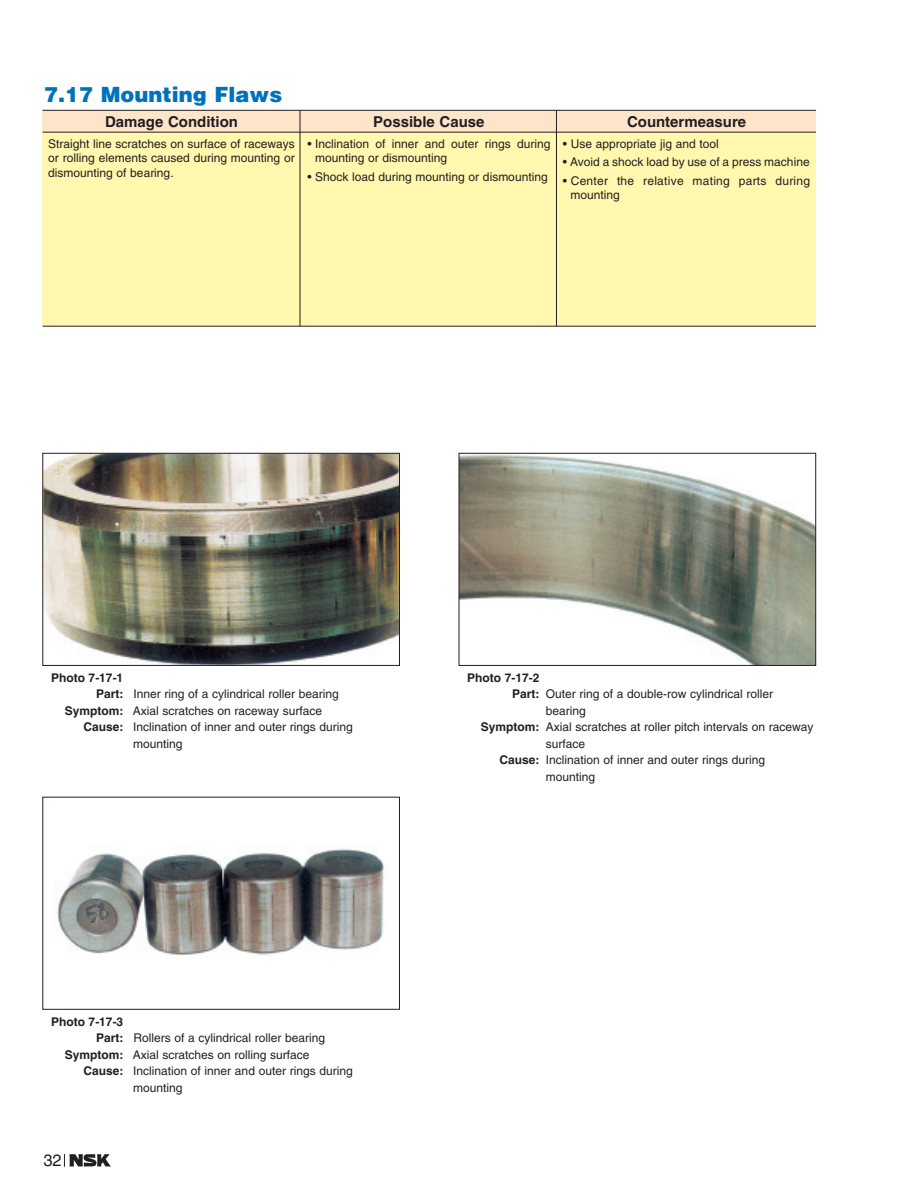
<style>
.page{position:relative;width:918px;height:1188px;background:#fff}
.page>*{position:absolute;margin:0;border:0;box-sizing:border-box;transform-origin:0 0}
.t1{font:900 21px "Helvetica";color:#0072bc}
.t2{font:16.5px "Helvetica";color:#231f20}
.t3{font:700 15px "Helvetica";color:#231f20}
.t4{font:12px/14.4px "Helvetica";color:#231f20;text-align:justify}
.t5{font:12px/14.4px "Helvetica";letter-spacing:.02em;color:#231f20}
.t6{font:700 12px "Helvetica";color:#231f20}
.s1{font-weight:700}
</style>
<div class="page">
<div style="left:43px;top:128px;width:773px;height:198px;background:#fff8ae"></div>
<div style="left:43px;top:111px;width:773px;height:21px;background:#fee5ca"></div>
<hr style="left:43px;top:326px;width:773px;height:1px;background:#231f20">
<hr style="left:300px;top:110px;width:1px;height:216px;background:#231f20">
<hr style="left:556px;top:110px;width:1px;height:216px;background:#231f20">
<hr style="left:43px;top:110px;width:773px;height:1px;background:#231f20">
<hr style="left:43px;top:132px;width:773px;height:1px;background:#231f20">
<svg style="left:64px;top:1154px;width:47px;height:13px"></svg>
<img style="left:45px;top:455px;width:353px;height:209px">
<div style="left:43px;top:453px;width:357px;height:213px;border:1px solid #231f20"></div>
<img style="left:461px;top:455px;width:353px;height:209px">
<div style="left:459px;top:453px;width:357px;height:213px;border:1px solid #231f20"></div>
<img style="left:57px;top:848px;width:328px;height:107px">
<div style="left:43px;top:797px;width:357px;height:213px;border:1px solid #231f20"></div>
<h1 class="t1" style="left:44px;top:82px;width:240px">7.17 Mounting Flaws</h1>
<p class="t3" style="left:105px;top:116px;width:134px">Damage Condition</p>
<p class="t4" style="left:48px;top:137px;width:248px">Straight line scratches on surface of raceways or rolling elements caused during mounting or dismounting of bearing.</p>
<p class="t3" style="left:373px;top:116px;width:113px">Possible Cause</p>
<p class="t4" style="left:315px;top:137px;width:237px;text-indent:-8px">• Inclination of inner and outer rings during mounting or dismounting</p>
<p class="t4" style="left:307px;top:170px;width:242px">• Shock load during mounting or dismounting</p>
<p class="t3" style="left:627px;top:116px;width:121px">Countermeasure</p>
<p class="t4" style="left:563px;top:137px;width:157px">• Use appropriate jig and tool</p>
<p class="t4" style="left:563px;top:156px;width:248px">• Avoid a shock load by use of a press machine</p>
<p class="t5" style="left:571px;top:175px;width:241px;text-indent:-8px">• Center the relative mating parts during mounting</p>
<p class="t6" style="left:51px;top:673px;width:74px">Photo 7-17-1</p>
<p class="t4" style="left:96px;top:688px;width:244px"><span class="s1">Part:</span> Inner ring of a cylindrical roller bearing</p>
<p class="t4" style="left:65px;top:705px;width:259px"><span class="s1">Symptom:</span> Axial scratches on raceway surface</p>
<p class="t4" style="left:83px;top:721px;width:271px"><span class="s1">Cause:</span> Inclination of inner and outer rings during</p>
<p class="t4" style="left:133px;top:738px;width:51px">mounting</p>
<p class="t6" style="left:51px;top:1017px;width:74px">Photo 7-17-3</p>
<p class="t4" style="left:96px;top:1032px;width:231px"><span class="s1">Part:</span> Rollers of a cylindrical roller bearing</p>
<p class="t4" style="left:65px;top:1048px;width:246px"><span class="s1">Symptom:</span> Axial scratches on rolling surface</p>
<p class="t4" style="left:83px;top:1065px;width:271px"><span class="s1">Cause:</span> Inclination of inner and outer rings during</p>
<p class="t4" style="left:133px;top:1081px;width:51px">mounting</p>
<h2 class="t2" style="left:43px;top:1154px;width:20px">32</h2>
<p class="t6" style="left:467px;top:673px;width:74px">Photo 7-17-2</p>
<p class="t4" style="left:512px;top:688px;width:263px"><span class="s1">Part:</span> Outer ring of a double-row cylindrical roller</p>
<p class="t4" style="left:546px;top:705px;width:42px">bearing</p>
<p class="t4" style="left:481px;top:721px;width:334px"><span class="s1">Symptom:</span> Axial scratches at roller pitch intervals on raceway</p>
<p class="t4" style="left:546px;top:738px;width:41px">surface</p>
<p class="t4" style="left:500px;top:754px;width:267px"><span class="s1">Cause:</span> Inclination of inner and outer rings during</p>
<p class="t4" style="left:546px;top:771px;width:51px">mounting</p>
</div>
